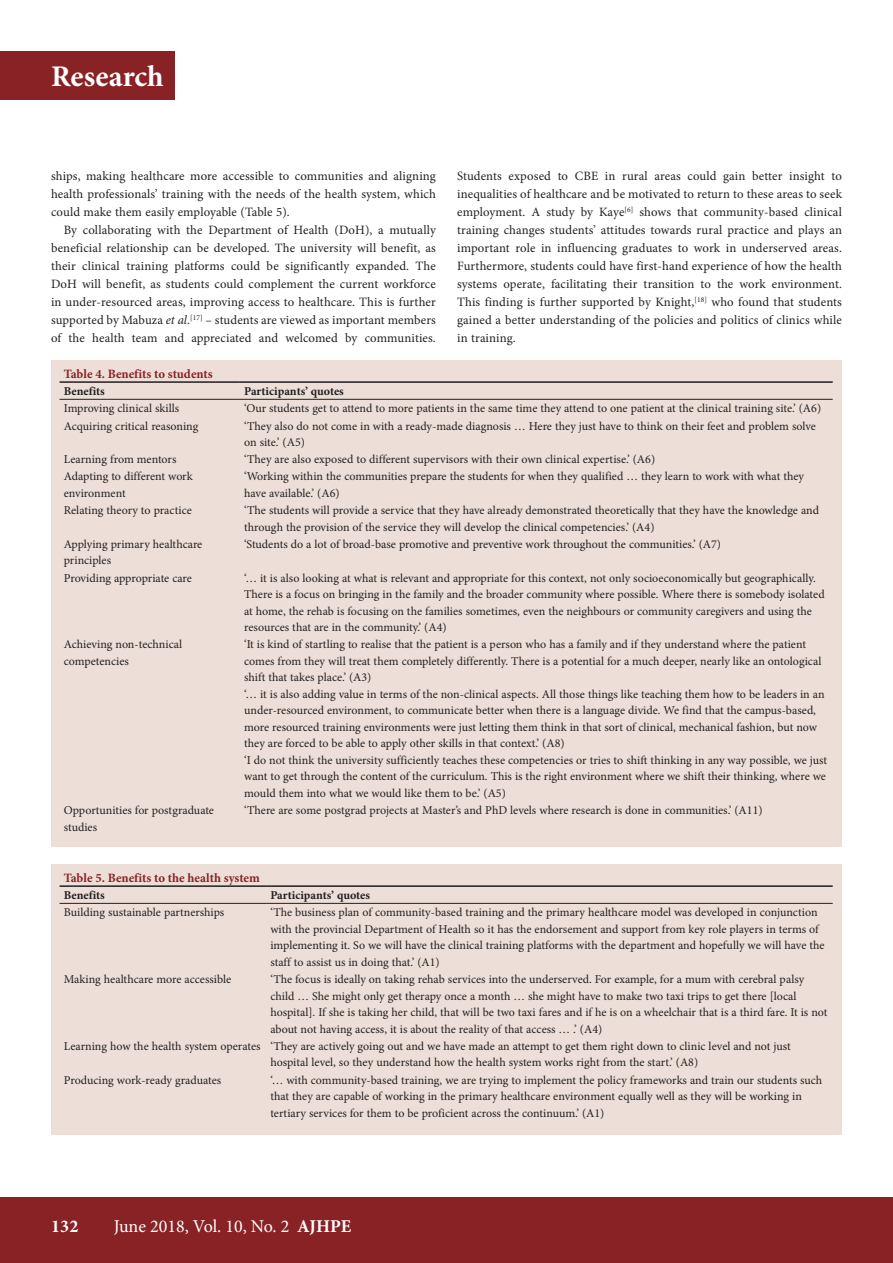
<style>
.page{position:relative;width:893px;height:1263px;background:#fff}
.page>*{position:absolute;margin:0;border:0;box-sizing:border-box;transform-origin:0 0}
.t1{font:700 30px "Minion Pro";color:#fff}
.t2{font:18px "Minion Pro";color:#fff}
.t3{font:700 18px "Minion Pro";color:#fff}
.BODY_TEXT_INDENT{font:12.75px/18px "Minion Pro";letter-spacing:.01em;color:#231f20;text-align:justify}
.BODY_TEXT_1ST_PARAGR{font:12.75px/18px "Minion Pro";letter-spacing:.01em;color:#231f20;text-align:justify}
.TABLE_HEAD{font:700 12.75px "Minion Pro";letter-spacing:-.005em;color:#892225}
.TABLE_COPY{font:12px/16.5px "Minion Pro";color:#231f20}
.TABLE_FIELD_NAME{font:700 12px "Minion Pro";letter-spacing:-.005em;color:#231f20}
.s1{font-style:italic}
.s2{font-weight:700}
</style>
<div class="page">
<div style="left:0;top:1197px;width:893px;height:66px;background:#892225"></div>
<div style="left:0;top:51px;width:174px;height:49px;background:#892225"></div>
<div style="left:51px;top:360px;width:791px;height:486px;background:#eddfd8"></div>
<hr style="left:60px;top:381px;width:180px;height:2px;background:#231f20">
<hr style="left:240px;top:381px;width:593px;height:2px;background:#231f20">
<hr style="left:60px;top:399px;width:180px;height:1px;background:#231f20">
<hr style="left:240px;top:399px;width:593px;height:1px;background:#231f20">
<div style="left:51px;top:864px;width:791px;height:270px;background:#eddfd8"></div>
<hr style="left:60px;top:885px;width:206px;height:2px;background:#231f20">
<hr style="left:266px;top:885px;width:567px;height:2px;background:#231f20">
<hr style="left:60px;top:903px;width:206px;height:1px;background:#231f20">
<hr style="left:266px;top:903px;width:567px;height:1px;background:#231f20">
<h1 class="t1" style="left:51px;top:56px;width:114px">Research</h1>
<p class="BODY_TEXT_1ST_PARAGR" style="left:51px;top:167px;width:386px">ships, making healthcare more accessible to communities and aligning health professionals’ training with the needs of the health system, which could make them easily employable (Table 5).</p>
<p class="BODY_TEXT_INDENT" style="left:51px;top:221px;width:386px;text-indent:13px">By collaborating with the Department of Health (DoH), a mutually beneficial relationship can be developed. The university will benefit, as their clinical training platforms could be significantly expanded. The DoH will benefit, as students could complement the current workforce in under-resourced areas, improving access to healthcare. This is further supported by Mabuza <span class="s1">et al</span>.<sup>[17]</sup> – students are viewed as important members of the health team and appreciated and welcomed by communities.</p>
<p class="BODY_TEXT_INDENT" style="left:457px;top:167px;width:386px">Students exposed to CBE in rural areas could gain better insight to inequalities of healthcare and be motivated to return to these areas to seek employment. A study by Kaye<sup>[6]</sup> shows that community-based clinical training changes students’ attitudes towards rural practice and plays an important role in influencing graduates to work in underserved areas.<br>Furthermore, students could have first-hand experience of how the health systems operate, facilitating their transition to the work environment.<br>This finding is further supported by Knight,<sup>[18]</sup> who found that students gained a better understanding of the policies and politics of clinics while in training.</p>
<p class="TABLE_HEAD" style="left:64px;top:365px;width:151px">Table 4. Benefits to students</p>
<p class="TABLE_FIELD_NAME" style="left:64px;top:383px;width:43px">Benefits</p>
<p class="TABLE_FIELD_NAME" style="left:244px;top:383px;width:101px">Participants’ quotes</p>
<p class="TABLE_COPY" style="left:64px;top:400px;width:117px">Improving clinical skills</p>
<p class="TABLE_COPY" style="left:244px;top:400px;width:578px">‘Our students get to attend to more patients in the same time they attend to one patient at the clinical training site.’ (A6)</p>
<p class="TABLE_COPY" style="left:64px;top:417px;width:136px">Acquiring critical reasoning</p>
<p class="TABLE_COPY" style="left:244px;top:417px;width:573px">‘They also do not come in with a ready-made diagnosis … Here they just have to think on their feet and problem solve on site.’ (A5)</p>
<p class="TABLE_COPY" style="left:64px;top:451px;width:114px">Learning from mentors</p>
<p class="TABLE_COPY" style="left:244px;top:451px;width:412px">‘They are also exposed to different supervisors with their own clinical expertise.’ (A6)</p>
<p class="TABLE_COPY" style="left:64px;top:468px;width:130px">Adapting to different work environment</p>
<p class="TABLE_COPY" style="left:244px;top:468px;width:561px">‘Working within the communities prepare the students for when they qualified … they learn to work with what they have available.’ (A6)</p>
<p class="TABLE_COPY" style="left:64px;top:502px;width:130px">Relating theory to practice</p>
<p class="TABLE_COPY" style="left:244px;top:502px;width:576px">‘The students will provide a service that they have already demonstrated theoretically that they have the knowledge and through the provision of the service they will develop the clinical competencies.’ (A4)</p>
<p class="TABLE_COPY" style="left:64px;top:536px;width:140px">Applying primary healthcare principles</p>
<p class="TABLE_COPY" style="left:244px;top:536px;width:478px">‘Students do a lot of broad-base promotive and preventive work throughout the communities.’ (A7)</p>
<p class="TABLE_COPY" style="left:64px;top:570px;width:130px">Providing appropriate care</p>
<p class="TABLE_COPY" style="left:244px;top:570px;width:582px">‘… it is also looking at what is relevant and appropriate for this context, not only socioeconomically but geographically.<br>There is a focus on bringing in the family and the broader community where possible. Where there is somebody isolated at home, the rehab is focusing on the families sometimes, even the neighbours or community caregivers and using the resources that are in the community.’ (A4)</p>
<p class="TABLE_COPY" style="left:64px;top:636px;width:120px">Achieving non-technical competencies</p>
<p class="TABLE_COPY" style="left:244px;top:636px;width:579px">‘It is kind of startling to realise that the patient is a person who has a family and if they understand where the patient comes from they will treat them completely differently. There is a potential for a much deeper, nearly like an ontological shift that takes place.’ (A3)</p>
<p class="TABLE_COPY" style="left:244px;top:686px;width:582px">‘… it is also adding value in terms of the non-clinical aspects. All those things like teaching them how to be leaders in an under-resourced environment, to communicate better when there is a language divide. We find that the campus-based, more resourced training environments were just letting them think in that sort of clinical, mechanical fashion, but now they are forced to be able to apply other skills in that context.’ (A8)</p>
<p class="TABLE_COPY" style="left:244px;top:752px;width:584px;text-align:justify">‘I do not think the university sufficiently teaches these competencies or tries to shift thinking in any way possible, we just want to get through the content of the curriculum. This is the right environment where we shift their thinking, where we mould them into what we would like them to be.’ (A5)</p>
<p class="TABLE_COPY" style="left:64px;top:802px;width:152px">Opportunities for postgraduate studies</p>
<p class="TABLE_COPY" style="left:244px;top:802px;width:520px">‘There are some postgrad projects at Master’s and PhD levels where research is done in communities.’ (A11)</p>
<p class="TABLE_HEAD" style="left:64px;top:869px;width:198px">Table 5. Benefits to the health system</p>
<p class="TABLE_FIELD_NAME" style="left:64px;top:887px;width:43px">Benefits</p>
<p class="TABLE_FIELD_NAME" style="left:270px;top:887px;width:101px">Participants’ quotes</p>
<p class="TABLE_COPY" style="left:64px;top:904px;width:162px">Building sustainable partnerships</p>
<p class="TABLE_COPY" style="left:270px;top:904px;width:556px">‘The business plan of community-based training and the primary healthcare model was developed in conjunction with the provincial Department of Health so it has the endorsement and support from key role players in terms of implementing it. So we will have the clinical training platforms with the department and hopefully we will have the staff to assist us in doing that.’ (A1)</p>
<p class="TABLE_COPY" style="left:64px;top:971px;width:169px">Making healthcare more accessible</p>
<p class="TABLE_COPY" style="left:270px;top:971px;width:559px">‘The focus is ideally on taking rehab services into the underserved. For example, for a mum with cerebral palsy child … She might only get therapy once a month … she might have to make two taxi trips to get there [local hospital]. If she is taking her child, that will be two taxi fares and if he is on a wheelchair that is a third fare. It is not about not having access, it is about the reality of that access … .’ (A4)</p>
<p class="TABLE_COPY" style="left:64px;top:1038px;width:198px">Learning how the health system operates</p>
<p class="TABLE_COPY" style="left:270px;top:1038px;width:522px">‘They are actively going out and we have made an attempt to get them right down to clinic level and not just hospital level, so they understand how the health system works right from the start.’ (A8)</p>
<p class="TABLE_COPY" style="left:64px;top:1071px;width:159px">Producing work-ready graduates</p>
<p class="TABLE_COPY" style="left:270px;top:1071px;width:553px">‘… with community-based training, we are trying to implement the policy frameworks and train our students such that they are capable of working in the primary healthcare environment equally well as they will be working in tertiary services for them to be proficient across the continuum.’ (A1)</p>
<h2 class="t3" style="left:51px;top:1213px;width:29px">132</h2>
<h2 class="t2" style="left:114px;top:1214px;width:239px">June 2018, Vol. 10, No. 2 <span class="s2">AJHPE</span></h2>
</div>
